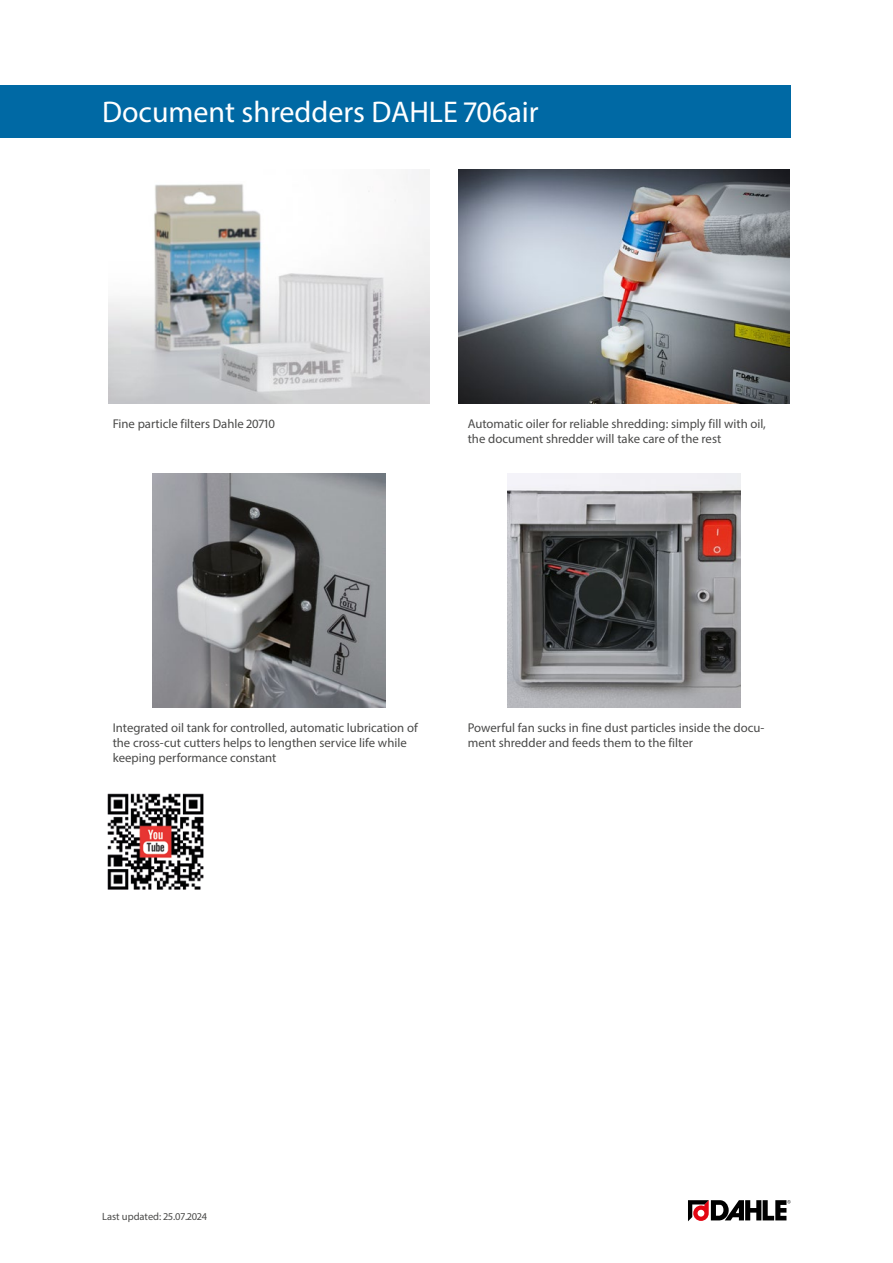
<style>
.page{position:relative;width:893px;height:1263px;background:#fff}
.page>*{position:absolute;margin:0;border:0;box-sizing:border-box;transform-origin:0 0}
.Produktname{font:30px "Myriad Pro";color:#fff}
.Fliesstexte{font:12.75px/15.3px "Myriad Pro";color:#4a4a49}
.t1{font:10.5px "Myriad Pro";color:#4a4a49}
</style>
<div class="page">
<img style="left:108px;top:169px;width:322px;height:234px">
<img style="left:458px;top:169px;width:332px;height:234px">
<img style="left:152px;top:473px;width:234px;height:234px">
<img style="left:507px;top:473px;width:234px;height:234px">
<img style="left:107px;top:793px;width:97px;height:97px">
<svg style="left:688px;top:1200px;width:103px;height:21px"></svg>
<div style="left:0;top:85px;width:791px;height:53px;background:#0069a4"></div>
<p class="Produktname" style="left:102px;top:94px;width:438px">Document shredders DAHLE 706air</p>
<p class="Fliesstexte" style="left:113px;top:416px;width:164px">Fine particle filters Dahle 20710</p>
<p class="Fliesstexte" style="left:468px;top:416px;width:300px">Automatic oiler for reliable shredding: simply fill with oil, the document shredder will take care of the rest</p>
<p class="Fliesstexte" style="left:113px;top:720px;width:307px">Integrated oil tank for controlled, automatic lubrication of the cross-cut cutters helps to lengthen service life while keeping performance constant</p>
<p class="Fliesstexte" style="left:468px;top:720px;width:298px">Powerful fan sucks in fine dust particles inside the docu&shy;ment shredder and feeds them to the filter</p>
<p class="t1" style="left:102px;top:1210px;width:106px">Last updated: 25.07.2024</p>
</div>
